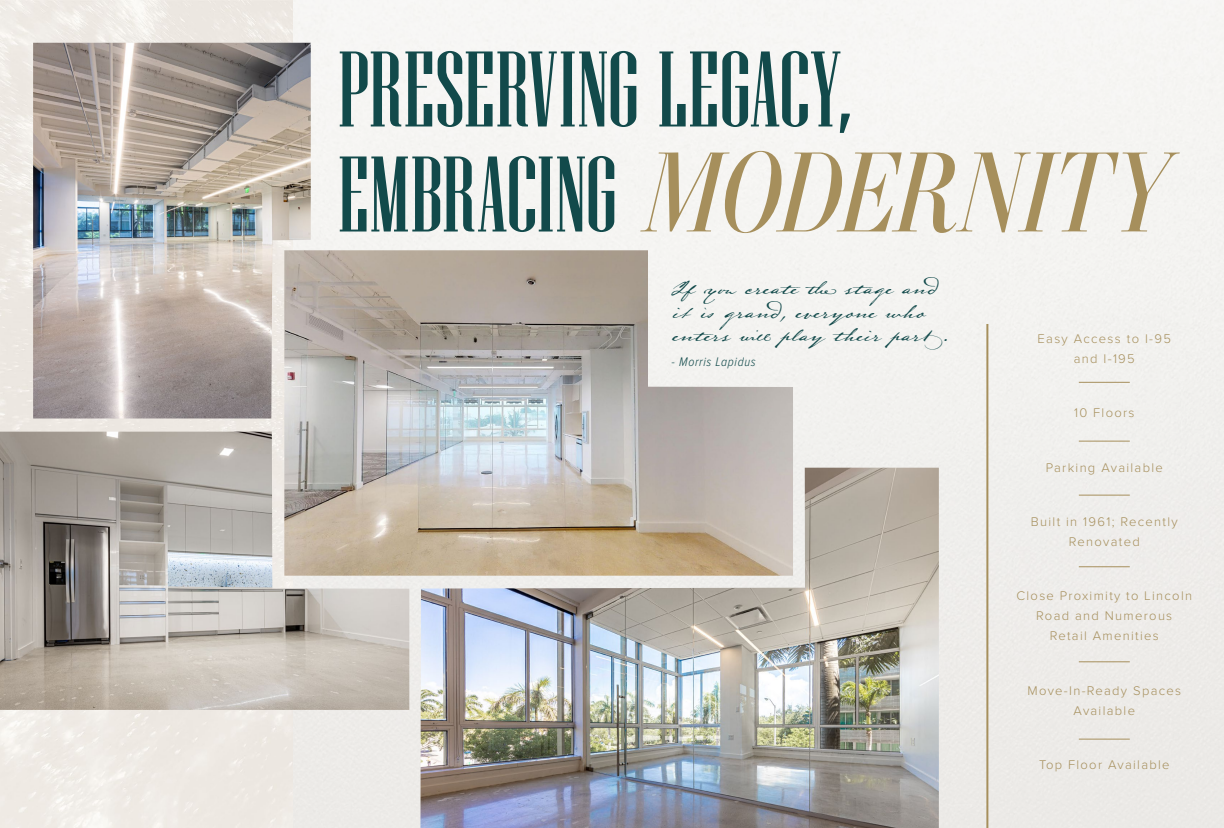
<style>
.page{position:relative;width:1224px;height:828px;background:#fff}
.page>*{position:absolute;margin:0;border:0;box-sizing:border-box;transform-origin:0 0}
.t1{font:107.2px/105px "Niagara";letter-spacing:-.005em;color:#124a4b}
.t2{font:17.2px/23.6px "Lamar Pen";letter-spacing:.03em;color:#124a4b}
.t3{font:300 13px/20px "Proxima Nova";letter-spacing:.1em;color:#a68f5c;text-align:center}
.t4{font:italic 300 12.9px "Proxima Nova Cond";letter-spacing:.05em;color:#124a4b}
.s1{font-family:"Stilson Display Condensed";font-style:italic;font-size:114px;color:#a68f5c}
</style>
<div class="page">
<img style="left:0;top:0;width:292px;height:828px">
<hr style="left:986px;top:324px;width:2px;height:504px;background:#a68f5c">
<img style="left:33px;top:43px;width:278px;height:375px">
<img style="left:0;top:432px;width:409px;height:278px">
<img style="left:284px;top:250px;width:509px;height:326px">
<img style="left:420px;top:468px;width:519px;height:360px">
<hr style="left:1079px;top:382px;width:51px;height:1px;background:#a68f5c">
<hr style="left:1079px;top:441px;width:51px;height:1px;background:#a68f5c">
<hr style="left:1079px;top:495px;width:51px;height:1px;background:#a68f5c">
<hr style="left:1079px;top:567px;width:51px;height:1px;background:#a68f5c">
<hr style="left:1079px;top:662px;width:51px;height:1px;background:#a68f5c">
<hr style="left:1079px;top:739px;width:51px;height:1px;background:#a68f5c">
<h1 class="t1" style="left:338px;top:35px;width:834px">PRESERVING LEGACY,<br>EMBRACING <span class="s1">MODERNITY</span></h1>
<h2 class="t2" style="left:672px;top:275px;width:277px">If you create the stage and it is grand, everyone who enters will play their part.</h2>
<p class="t4" style="left:672px;top:352px;width:86px">- Morris Lapidus</p>
<p class="t3" style="left:1038px;top:328px;width:135px">Easy Access to I-95 and I-195</p>
<p class="t3" style="left:1074px;top:402px;width:62px">10 Floors</p>
<p class="t3" style="left:1046px;top:457px;width:119px">Parking Available</p>
<p class="t3" style="left:1031px;top:511px;width:148px">Built in 1961; Recently<br>Renovated</p>
<p class="t3" style="left:1017px;top:585px;width:177px">Close Proximity to Lincoln<br>Road and Numerous<br>Retail Amenities</p>
<p class="t3" style="left:1027px;top:680px;width:155px">Move-In-Ready Spaces<br>Available</p>
<p class="t3" style="left:1039px;top:754px;width:132px">Top Floor Available</p>
</div>
